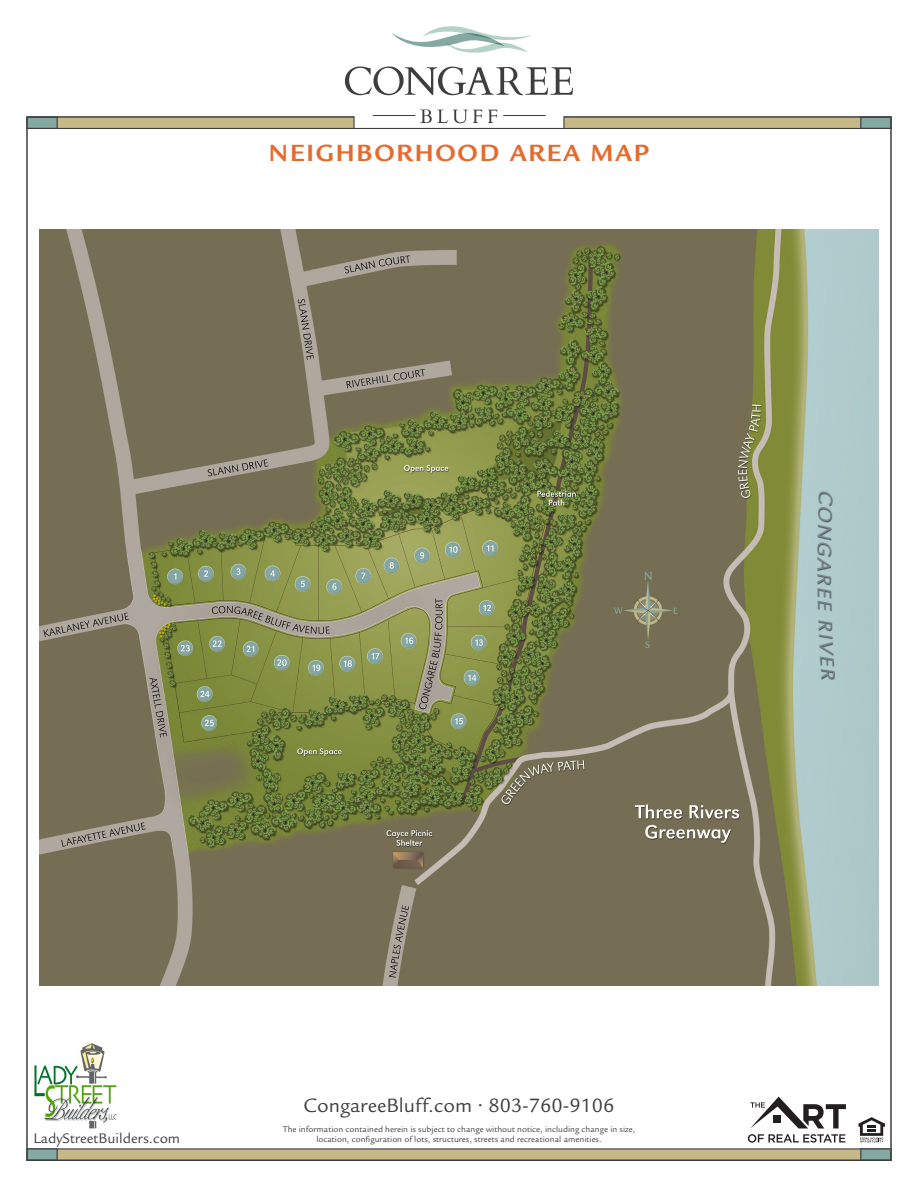
<style>
.page{position:relative;width:918px;height:1188px;background:#fff}
.page>*{position:absolute;margin:0;border:0;box-sizing:border-box;transform-origin:0 0}
.t1{font:700 25.5px "Legacy Sans";letter-spacing:.07em;color:#e66a2e}
.t2{font:21px "Legacy Sans";color:#3e3e3f}
.t3{font:15px "Legacy Sans";color:#3e3e3f}
.t4{font:9px/10.5px "Legacy Sans";color:#3e3e3f;text-align:center}
</style>
<div class="page">
<div style="left:57px;top:117px;width:804px;height:11px;background:#c6b987"></div>
<div style="left:27px;top:117px;width:30px;height:11px;background:#84a8a2"></div>
<div style="left:26px;top:117px;width:32px;height:12px;border:1px solid #3e3e3f"></div>
<div style="left:861px;top:117px;width:30px;height:11px;background:#84a8a2"></div>
<div style="left:860px;top:117px;width:32px;height:12px;border:1px solid #3e3e3f"></div>
<div style="left:57px;top:1149px;width:804px;height:11px;background:#c6b987"></div>
<hr style="left:27px;top:1148px;width:863px;height:1px;background:#3e3e3f">
<div style="left:27px;top:1149px;width:30px;height:11px;background:#84a8a2"></div>
<div style="left:26px;top:1148px;width:32px;height:13px;border:1px solid #3e3e3f"></div>
<div style="left:861px;top:1149px;width:30px;height:11px;background:#84a8a2"></div>
<div style="left:860px;top:1148px;width:32px;height:13px;border:1px solid #3e3e3f"></div>
<div style="left:354px;top:110px;width:210px;height:18px;background:#fff"></div>
<hr style="left:373px;top:115px;width:42px;height:1px;background:#3e3e3f">
<hr style="left:503px;top:115px;width:43px;height:1px;background:#3e3e3f">
<svg style="left:345px;top:67px;width:228px;height:28px"></svg>
<svg style="left:420px;top:109px;width:62px;height:14px"></svg>
<svg style="left:488px;top:110px;width:9px;height:13px"></svg>
<svg style="left:392px;top:26px;width:140px;height:27px"></svg>
<svg style="left:353px;top:116px;width:2px;height:12px"></svg>
<svg style="left:563px;top:116px;width:2px;height:12px"></svg>
<hr style="left:27px;top:128px;width:863px;height:1px;background:#3e3e3f">
<svg style="left:858px;top:1117px;width:27px;height:26px"></svg>
<img style="left:34px;top:1042px;width:83px;height:87px">
<svg style="left:748px;top:1097px;width:98px;height:46px"></svg>
<div style="left:773px;top:1115px;width:7px;height:8px;background:#231f20"></div>
<img style="left:39px;top:230px;width:840px;height:756px">
<p class="t1" style="left:269px;top:139px;width:382px">NEIGHBORHOOD AREA MAP</p>
<p class="t2" style="left:304px;top:1094px;width:312px">CongareeBluff.com • 803-760-9106</p>
<h3 class="t3" style="left:33px;top:1129px;width:148px">LadyStreetBuilders.com</h3>
<p class="t4" style="left:283px;top:1124px;width:354px">The information contained herein is subject to change without notice, including change in size, location, configuration of lots, structures, streets and recreational amenities.</p>
</div>
